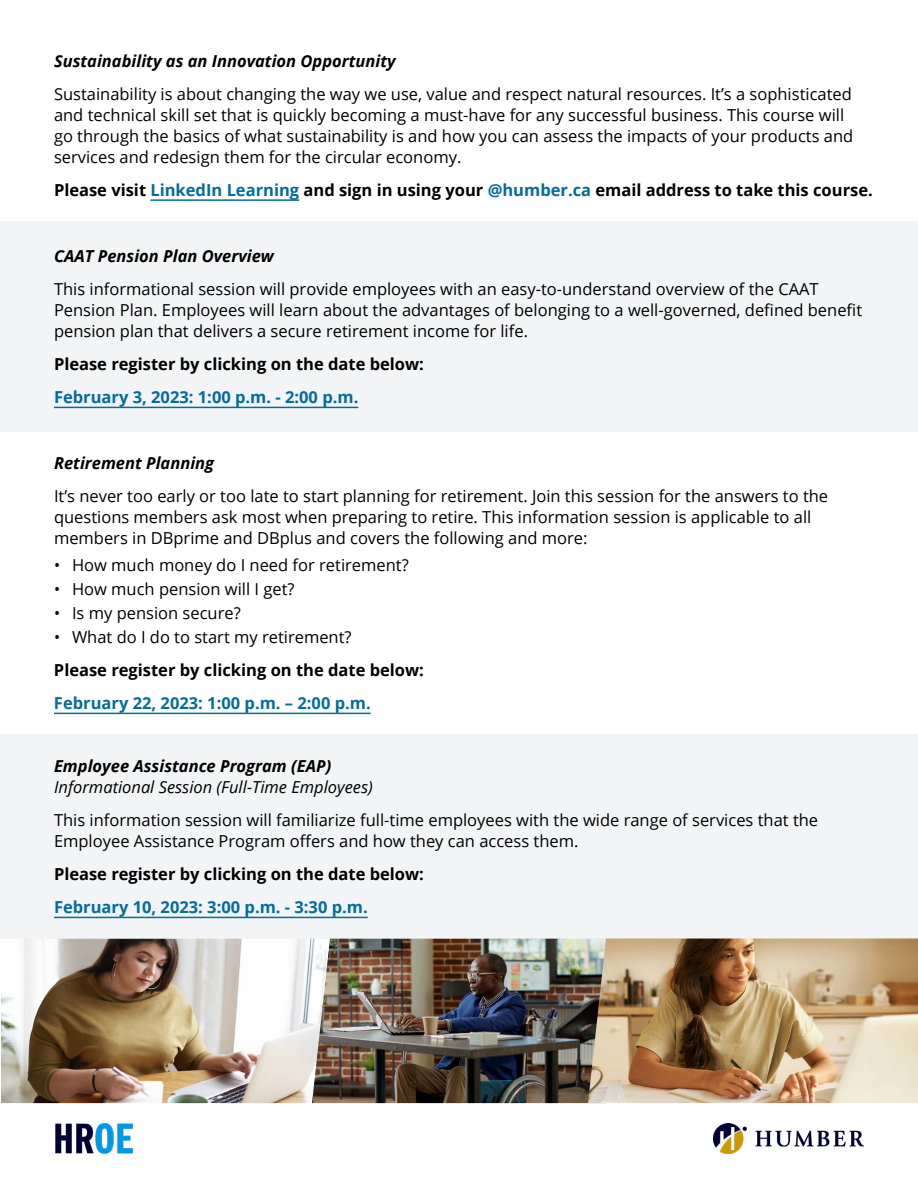
<style>
.page{position:relative;width:918px;height:1188px;background:#fff}
.page>*{position:absolute;margin:0;border:0;box-sizing:border-box;transform-origin:0 0}
.t1{font:16.5px/21px "Open Sans";color:#000}
.t2{font:700 16.5px/33px "Open Sans";color:#000}
.t3{font:italic 700 16.5px "Open Sans";color:#000}
.t4{font:italic 16.5px/21px "Open Sans";color:#000}
.s1{color:#006d9c}
.s2{font-weight:700}
</style>
<div class="page">
<img style="left:1px;top:939px;width:311px;height:164px">
<img style="left:312px;top:939px;width:276px;height:164px">
<div style="left:0;top:734px;width:918px;height:205px;background:#f2f4f6"></div>
<div style="left:0;top:221px;width:918px;height:210px;background:#f2f4f6"></div>
<hr style="left:150px;top:199px;width:149px;height:2px;background:#006d9c">
<img style="left:55px;top:1124px;width:77px;height:29px">
<img style="left:714px;top:1123px;width:150px;height:30px">
<hr style="left:54px;top:407px;width:304px;height:1px;background:#006d9c">
<hr style="left:54px;top:713px;width:317px;height:1px;background:#006d9c">
<hr style="left:54px;top:917px;width:314px;height:1px;background:#006d9c">
<img style="left:588px;top:939px;width:330px;height:164px">
<h3 class="t3" style="left:54px;top:49px;width:343px">Sustainability as an Innovation Opportunity</h3>
<p class="t1" style="left:54px;top:83px;width:801px">Sustainability is about changing the way we use, value and respect natural resources. It’s a sophisticated and technical skill set that is quickly becoming a must-have for any successful business. This course will go through the basics of what sustainability is and how you can assess the impacts of your products and services and redesign them for the circular economy.</p>
<p class="t2" style="left:54px;top:173px;width:820px">Please visit <span class="s1">LinkedIn Learning</span> and sign in using your <span class="s1">@humber.ca</span> email address to take this course.</p>
<h3 class="t3" style="left:54px;top:244px;width:221px">CAAT Pension Plan Overview</h3>
<p class="t1" style="left:54px;top:278px;width:810px">This informational session will provide employees with an easy-to-understand overview of the CAAT<br>Pension Plan. Employees will learn about the advantages of belonging to a well-governed, defined benefit pension plan that delivers a secure retirement income for life.</p>
<p class="t2" style="left:54px;top:347px;width:371px">Please register by clicking on the date below:<br><span class="s1">February 3, 2023: 1:00 p.m. - 2:00 p.m.</span></p>
<h3 class="t3" style="left:54px;top:451px;width:162px">Retirement Planning</h3>
<p class="t1" style="left:54px;top:485px;width:776px">It’s never too early or too late to start planning for retirement. Join this session for the answers to the questions members ask most when preparing to retire. This information session is applicable to all members in DBprime and DBplus and covers the following and more:</p>
<p class="t1" style="left:54px;top:554px;width:356px">• How much money do I need for retirement?</p>
<p class="t1" style="left:54px;top:578px;width:242px">• How much pension will I get?</p>
<p class="t1" style="left:54px;top:602px;width:188px">• Is my pension secure?</p>
<p class="t1" style="left:54px;top:626px;width:299px">• What do I do to start my retirement?</p>
<p class="t2" style="left:54px;top:653px;width:371px">Please register by clicking on the date below:<br><span class="s1">February 22, 2023: 1:00 p.m. – 2:00 p.m.</span></p>
<h3 class="t4" style="left:54px;top:755px;width:320px"><span class="s2">Employee Assistance Program (EAP)<br></span>Informational Session (Full-Time Employees)</h3>
<p class="t1" style="left:54px;top:809px;width:766px">This information session will familiarize full-time employees with the wide range of services that the<br>Employee Assistance Program offers and how they can access them.</p>
<p class="t2" style="left:54px;top:857px;width:371px">Please register by clicking on the date below:<br><span class="s1">February 10, 2023: 3:00 p.m. - 3:30 p.m.</span></p>
</div>
